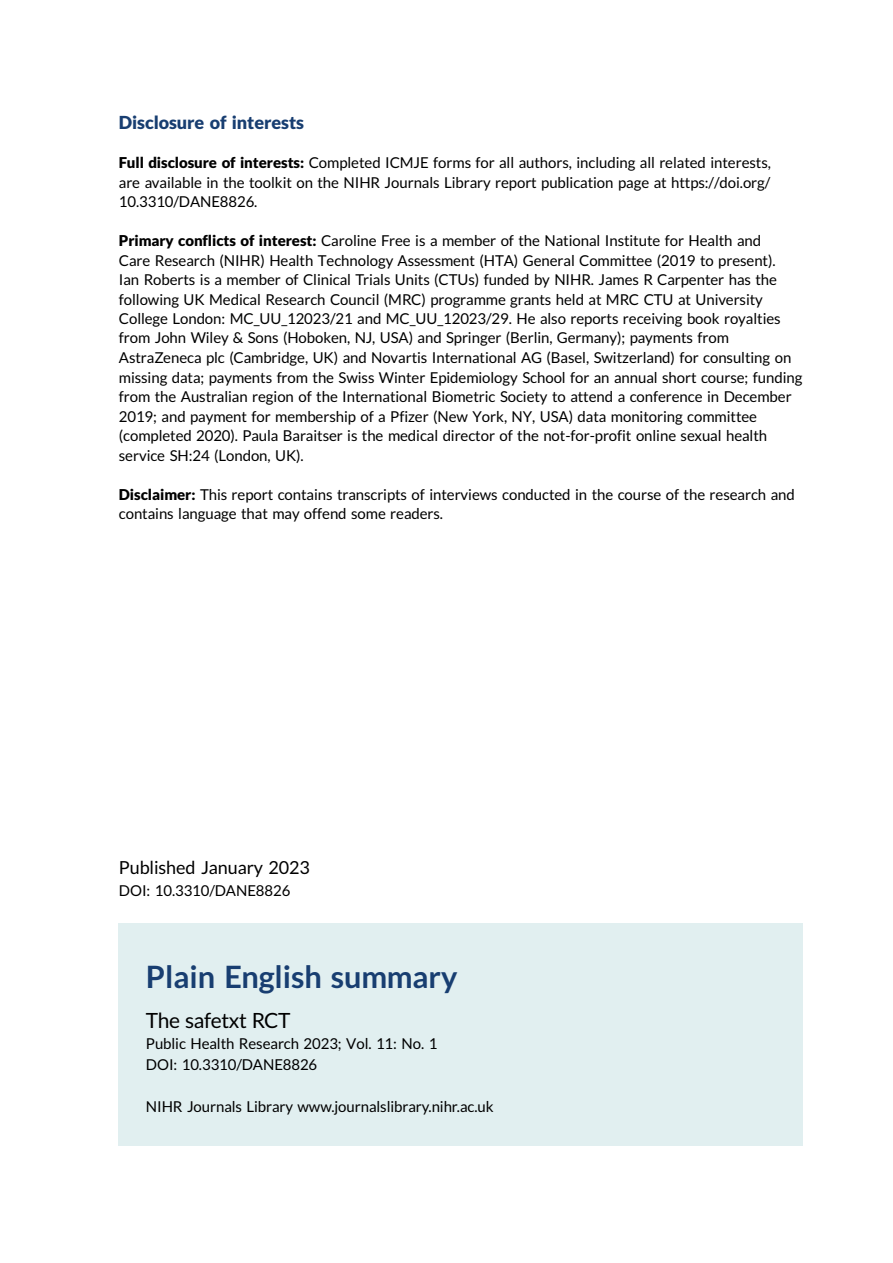
<style>
.page{position:relative;width:893px;height:1263px;background:#fff}
.page>*{position:absolute;margin:0;border:0;box-sizing:border-box;transform-origin:0 0}
.t1{font:30.75px "Adv TT6071803 a.B";color:#183e71}
.t2{font:21px "Adv T Ta 9 c 1 b 374";letter-spacing:-.015em;color:#000}
.t3{font:18px "Adv T Tfac 587 ca.B";color:#183e71}
.t4{font:18px "Adv T Ta 9 c 1 b 374";color:#000}
.t5{font:15px/19.5px "Adv T Ta 9 c 1 b 374";color:#000}
.s1{font-family:"Adv T Tfac 587 ca.B"}
</style>
<div class="page">
<div style="left:119px;top:923px;width:684px;height:223px;background:#e1eff0"></div>
<p class="t3" style="left:119px;top:116px;width:187px">Disclosure of interests</p>
<p class="t5" style="left:119px;top:154px;width:653px;text-align:justify"><span class="s1">Full disclosure of interests:</span> Completed ICMJE forms for all authors, including all related interests, are available in the toolkit on the NIHR Journals Library report publication page at https://doi.org/ 10.3310/DANE8826.</p>
<p class="t5" style="left:119px;top:232px;width:685px"><span class="s1">Primary conflicts of interest:</span> Caroline Free is a member of the National Institute for Health and<br>Care Research (NIHR) Health Technology Assessment (HTA) General Committee (2019 to present).<br>Ian Roberts is a member of Clinical Trials Units (CTUs) funded by NIHR. James R Carpenter has the following UK Medical Research Council (MRC) programme grants held at MRC CTU at University College London: MC_UU_12023/21 and MC_UU_12023/29. He also reports receiving book royalties from John Wiley &amp; Sons (Hoboken, NJ, USA) and Springer (Berlin, Germany); payments from AstraZeneca plc (Cambridge, UK) and Novartis International AG (Basel, Switzerland) for consulting on missing data; payments from the Swiss Winter Epidemiology School for an annual short course; funding from the Australian region of the International Biometric Society to attend a conference in December 2019; and payment for membership of a Pfizer (New York, NY, USA) data monitoring committee (completed 2020). Paula Baraitser is the medical director of the not-for-profit online sexual health service SH:24 (London, UK).</p>
<p class="t5" style="left:119px;top:486px;width:677px"><span class="s1">Disclaimer:</span> This report contains transcripts of interviews conducted in the course of the research and contains language that may offend some readers.</p>
<p class="t4" style="left:119px;top:860px;width:192px">Published January 2023</p>
<p class="t5" style="left:119px;top:882px;width:173px">DOI: 10.3310/DANE8826</p>
<h1 class="t1" style="left:146px;top:965px;width:313px">Plain English summary</h1>
<h2 class="t2" style="left:146px;top:1013px;width:146px">The safetxt RCT</h2>
<p class="t5" style="left:146px;top:1034px;width:293px;line-height:21px">Public Health Research 2023; Vol. 11: No. 1<br>DOI: 10.3310/DANE8826</p>
<p class="t5" style="left:146px;top:1098px;width:349px">NIHR Journals Library www.journalslibrary.nihr.ac.uk</p>
</div>
